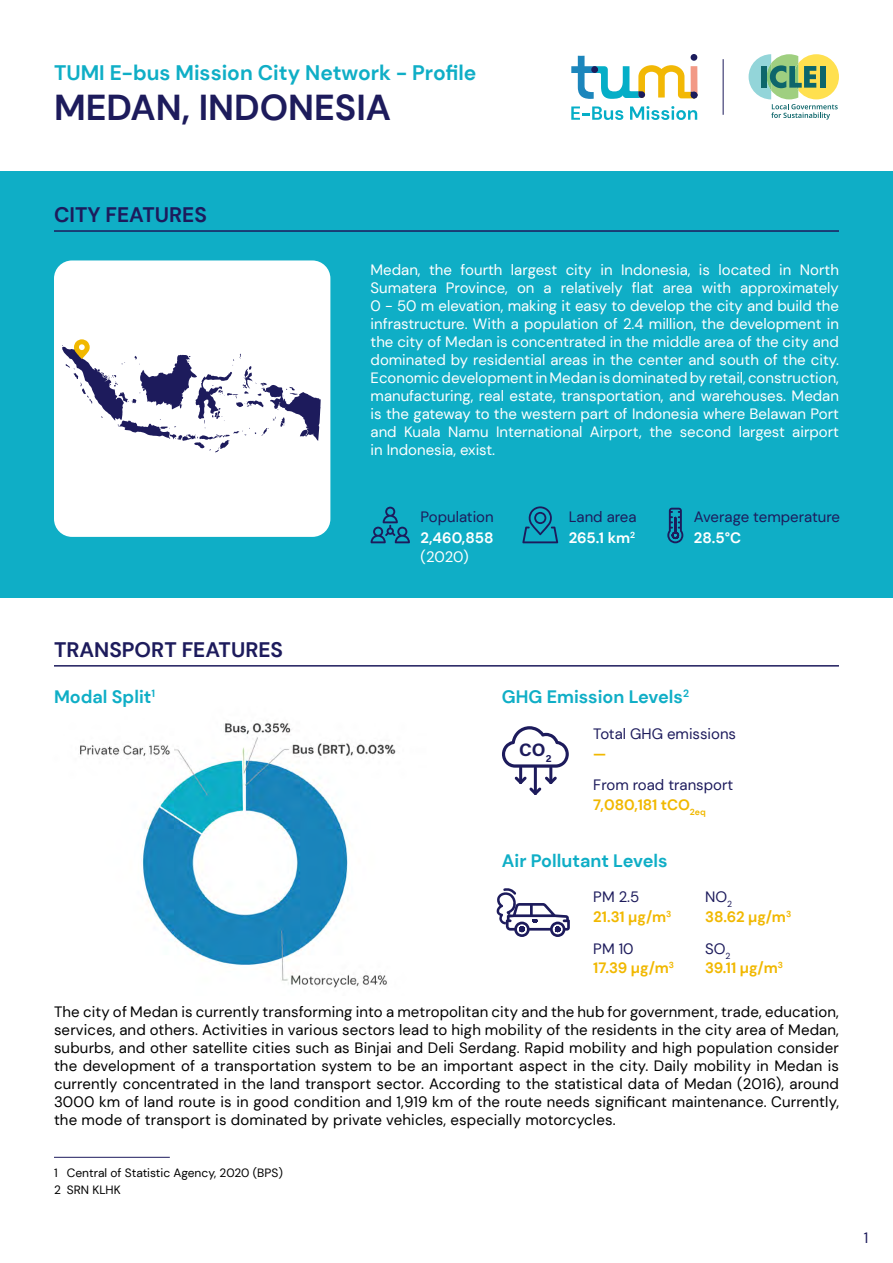
<style>
.page{position:relative;width:893px;height:1263px;background:#fff}
.page>*{position:absolute;margin:0;border:0;box-sizing:border-box;transform-origin:0 0}
.t1{font:700 36px "DM Sans";color:#1d1b5c}
.t2{font:700 21px "DM Sans";color:#0faec6}
.t3{font:700 21px "DM Sans";color:#1d1b5c}
.t4{font:700 18px "DM Sans";color:#0faec6}
.t5{font:18px "Acumin Variable Concept";color:#1d1b5c}
.t6{font:15px/18px "DM Sans";letter-spacing:.01em;color:#000;text-align:justify}
.t7{font:15px/18px "DM Sans";color:#fff;text-align:justify}
.t8{font:15px/21.8px "DM Sans";color:#1d1b5c}
.t9{font:700 15px "DM Sans";color:#f1b800}
.t10{font:700 15px "DM Sans";color:#fff}
.t11{font:12px/17.7px "DM Sans";color:#000}
.s1{font-weight:700;color:#fff}
</style>
<div class="page">
<img style="left:80px;top:720px;width:316px;height:268px">
<svg style="left:749px;top:54px;width:90px;height:66px"></svg>
<div style="left:691px;top:54px;width:6px;height:7px;background:#1c1c5c;border-radius:50%"></div>
<svg style="left:571px;top:56px;width:127px;height:43px"></svg>
<div style="left:591px;top:66px;width:7px;height:7px;background:#1c1c5c;border-radius:50%"></div>
<svg style="left:571px;top:106px;width:52px;height:14px"></svg>
<svg style="left:630px;top:106px;width:67px;height:14px"></svg>
<hr style="left:723px;top:59px;width:1px;height:56px;background:#1d1b5c">
<div style="left:0;top:172px;width:893px;height:426px;background:#0faec6"></div>
<hr style="left:54px;top:230px;width:785px;height:2px;background:#1d1b5c">
<hr style="left:54px;top:665px;width:785px;height:2px;background:#1d1b5c">
<svg style="left:371px;top:507px;width:39px;height:36px"></svg>
<svg style="left:667px;top:508px;width:16px;height:35px"></svg>
<svg style="left:502px;top:726px;width:67px;height:42px"></svg>
<hr style="left:519px;top:768px;width:3px;height:14px;background:#1d1b5c">
<hr style="left:549px;top:768px;width:3px;height:14px;background:#1d1b5c">
<hr style="left:534px;top:768px;width:3px;height:25px;background:#1d1b5c">
<svg style="left:514px;top:774px;width:43px;height:21px"></svg>
<svg style="left:496px;top:888px;width:74px;height:49px"></svg>
<svg style="left:522px;top:506px;width:36px;height:37px"></svg>
<div style="left:54px;top:260px;width:276px;height:277px;background:#fff;border-radius:18px"></div>
<hr style="left:54px;top:1157px;width:116px;height:1px;background:#1d1b5c">
<svg style="left:62px;top:339px;width:259px;height:113px"></svg>
<h2 class="t2" style="left:54px;top:59px;width:424px">TUMI E-bus Mission City Network - Profile</h2>
<h1 class="t1" style="left:54px;top:85px;width:339px">MEDAN, INDONESIA</h1>
<h2 class="t3" style="left:54px;top:201px;width:154px">CITY FEATURES</h2>
<p class="t7" style="left:371px;top:261px;width:470px">Medan, the fourth largest city in Indonesia, is located in North Sumatera Province, on a relatively flat area with approximately 0 - 50 m elevation, making it easy to develop the city and build the infrastructure. With a population of 2.4 million, the development in the city of Medan is concentrated in the middle area of the city and dominated by residential areas in the center and south of the city.<br>Economic development in Medan is dominated by retail, construction, manufacturing, real estate, transportation, and warehouses. Medan is the gateway to the western part of Indonesia where Belawan Port and Kuala Namu International Airport, the second largest airport in Indonesia, exist.</p>
<p class="t8" style="left:421px;top:505px;width:75px">Population</p>
<p class="t10" style="left:421px;top:529px;width:74px">2,460,858</p>
<p class="t7" style="left:421px;top:547px;width:50px">(2020)</p>
<p class="t8" style="left:569px;top:505px;width:69px">Land area<br><span class="s1">265.1 km</span><sup>2</sup></p>
<p class="t8" style="left:694px;top:505px;width:148px">Average temperature</p>
<p class="t10" style="left:694px;top:529px;width:49px">28.5°C</p>
<h2 class="t3" style="left:54px;top:636px;width:231px">TRANSPORT FEATURES</h2>
<p class="t4" style="left:54px;top:686px;width:103px">Modal Split<sup>1</sup></p>
<p class="t4" style="left:502px;top:686px;width:189px">GHG Emission Levels<sup>2</sup></p>
<p class="t5" style="left:519px;top:737px;width:34px">CO<sub>2</sub></p>
<p class="t8" style="left:593px;top:723px;width:144px">Total GHG emissions</p>
<p class="t9" style="left:593px;top:744px;width:15px">—</p>
<p class="t8" style="left:593px;top:774px;width:141px">From road transport</p>
<p class="t9" style="left:593px;top:795px;width:114px">7,080,181 tCO<sub>2eq</sub></p>
<p class="t4" style="left:502px;top:849px;width:167px">Air Pollutant Levels</p>
<p class="t8" style="left:593px;top:886px;width:48px">PM 2.5</p>
<p class="t8" style="left:705px;top:886px;width:28px">NO<sub>2</sub></p>
<p class="t8" style="left:593px;top:937px;width:42px">PM 10</p>
<p class="t8" style="left:705px;top:937px;width:27px">SO<sub>2</sub></p>
<p class="t9" style="left:593px;top:907px;width:79px">21.31 µg/m<sup>3</sup></p>
<p class="t9" style="left:705px;top:907px;width:88px">38.62 µg/m<sup>3</sup></p>
<p class="t9" style="left:593px;top:959px;width:82px">17.39 µg/m<sup>3</sup></p>
<p class="t9" style="left:705px;top:959px;width:79px">39.11 µg/m<sup>3</sup></p>
<p class="t6" style="left:54px;top:1002px;width:786px">The city of Medan is currently transforming into a metropolitan city and the hub for government, trade, education, services, and others. Activities in various sectors lead to high mobility of the residents in the city area of Medan, suburbs, and other satellite cities such as Binjai and Deli Serdang. Rapid mobility and high population consider the development of a transportation system to be an important aspect in the city. Daily mobility in Medan is currently concentrated in the land transport sector. According to the statistical data of Medan (2016), around 3000 km of land route is in good condition and 1,919 km of the route needs significant maintenance. Currently, the mode of transport is dominated by private vehicles, especially motorcycles.</p>
<p class="t11" style="left:54px;top:1163px;width:230px">1 Central of Statistic Agency, 2020 (BPS)<br>2 SRN KLHK</p>
<p class="t8" style="left:864px;top:1227px;width:6px">1</p>
</div>
